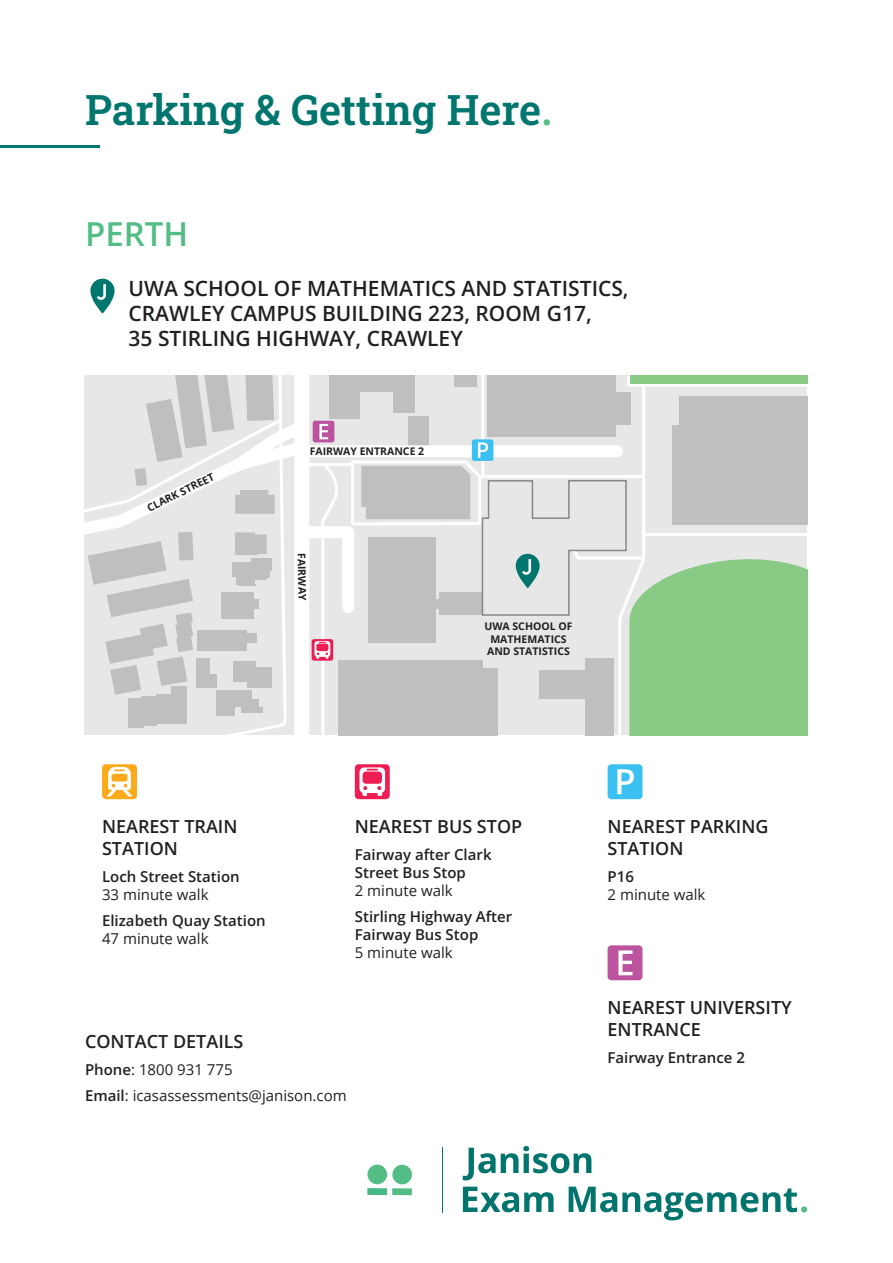
<style>
.page{position:relative;width:893px;height:1263px;background:#fff}
.page>*{position:absolute;margin:0;border:0;box-sizing:border-box;transform-origin:0 0}
.Location_Heading{font:42px "Roboto Slab";color:#00766e}
.Location_Heading-2{font:600 33px "Open Sans";color:#53bd86}
.Location_Heading-3{font:600 21px/25.2px "Open Sans";color:#231f20}
.Directions_heading_paragrph{font:600 18px/21.6px "Open Sans";color:#231f20}
.Directions_paragraph{font:600 18px "Open Sans";color:#231f20}
.Directions_paragraph-2{font:600 15px/18px "Open Sans";color:#231f20}
.Directions_paragraph-3{font:15px/18px "Open Sans";color:#231f20}
.t1{font:700 10.5px/12.6px "Open Sans";color:#231f20;text-align:center}
.s1{font-family:"Open Sans";font-weight:600;color:#53bd86}
.s2{font-weight:400}
.s3{font-weight:600}
</style>
<div class="page">
<svg style="left:85px;top:375px;width:722px;height:360px;background:#d0d8d0"></svg>
<hr style="left:442px;top:1147px;width:1px;height:65px;background:#00746d">
<svg style="left:463px;top:1146px;width:128px;height:34px"></svg>
<svg style="left:463px;top:1187px;width:91px;height:25px"></svg>
<svg style="left:569px;top:1187px;width:238px;height:33px"></svg>
<div style="left:367px;top:1164px;width:20px;height:20px;background:#54bd85;border-radius:50%"></div>
<div style="left:367px;top:1188px;width:20px;height:7px;background:#47ba84"></div>
<div style="left:392px;top:1165px;width:20px;height:19px;background:#54bd85;border-radius:50%"></div>
<div style="left:392px;top:1188px;width:20px;height:7px;background:#54bd85"></div>
<hr style="left:0;top:145px;width:100px;height:2px;background:#00766e">
<svg style="left:90px;top:279px;width:25px;height:35px"></svg>
<div style="left:102px;top:764px;width:35px;height:35px;background:#fbaa19;border-radius:4px"></div>
<svg style="left:107px;top:767px;width:25px;height:29px"></svg>
<div style="left:355px;top:764px;width:35px;height:35px;background:#ee1d53;border-radius:4px"></div>
<svg style="left:359px;top:767px;width:26px;height:29px"></svg>
<div style="left:608px;top:764px;width:34px;height:35px;background:#3ac1f1;border-radius:4px"></div>
<svg style="left:617px;top:769px;width:17px;height:25px"></svg>
<div style="left:608px;top:945px;width:34px;height:35px;background:#bb539f;border-radius:4px"></div>
<svg style="left:618px;top:950px;width:14px;height:25px"></svg>
<p class="Location_Heading" style="left:85px;top:81px;width:469px">Parking &amp; Getting Here<span class="s1">.</span></p>
<p class="Location_Heading-2" style="left:85px;top:211px;width:105px">PERTH</p>
<p class="Location_Heading-3" style="left:129px;top:275px;width:502px">UWA SCHOOL OF MATHEMATICS AND STATISTICS,<br>CRAWLEY CAMPUS BUILDING 223, ROOM G17,<br>35 STIRLING HIGHWAY, CRAWLEY</p>
<p class="t1" style="left:145px;top:502px;width:75px;rotate:-26deg">CLARK STREET</p>
<p class="t1" style="left:310px;top:445px;width:116px">FAIRWAY ENTRANCE 2</p>
<p class="t1" style="left:308px;top:553px;width:49px;rotate:89deg">FAIRWAY</p>
<p class="t1" style="left:484px;top:620px;width:90px">UWA SCHOOL OF<br>MATHEMATICS<br>AND STATISTICS</p>
<p class="Directions_heading_paragrph" style="left:102px;top:816px;width:137px">NEAREST TRAIN<br>STATION</p>
<p class="Directions_paragraph-2" style="left:102px;top:867px;width:139px">Loch Street Station<br><span class="s2">33 minute walk</span></p>
<p class="Directions_paragraph-2" style="left:102px;top:911px;width:165px">Elizabeth Quay Station<br><span class="s2">47 minute walk</span></p>
<p class="Directions_heading_paragrph" style="left:355px;top:816px;width:169px">NEAREST BUS STOP</p>
<p class="Directions_paragraph-2" style="left:355px;top:845px;width:138px">Fairway after Clark<br>Street Bus Stop<br><span class="s2">2 minute walk</span></p>
<p class="Directions_paragraph-2" style="left:355px;top:907px;width:159px">Stirling Highway After<br>Fairway Bus Stop<br><span class="s2">5 minute walk</span></p>
<p class="Directions_paragraph" style="left:85px;top:1029px;width:160px">CONTACT DETAILS</p>
<p class="Directions_paragraph-3" style="left:85px;top:1060px;width:149px"><span class="s3">Phone</span>: 1800 931 775</p>
<p class="Directions_paragraph-3" style="left:85px;top:1086px;width:263px"><span class="s3">Email</span>: icasassessments@janison.com</p>
<p class="Directions_heading_paragrph" style="left:608px;top:816px;width:162px">NEAREST PARKING<br>STATION</p>
<p class="Directions_paragraph-3" style="left:608px;top:867px;width:99px"><span class="s3">P16<br></span>2 minute walk</p>
<p class="Directions_heading_paragrph" style="left:608px;top:997px;width:186px">NEAREST UNIVERSITY<br>ENTRANCE</p>
<p class="Directions_paragraph-2" style="left:608px;top:1048px;width:139px">Fairway Entrance 2</p>
</div>
